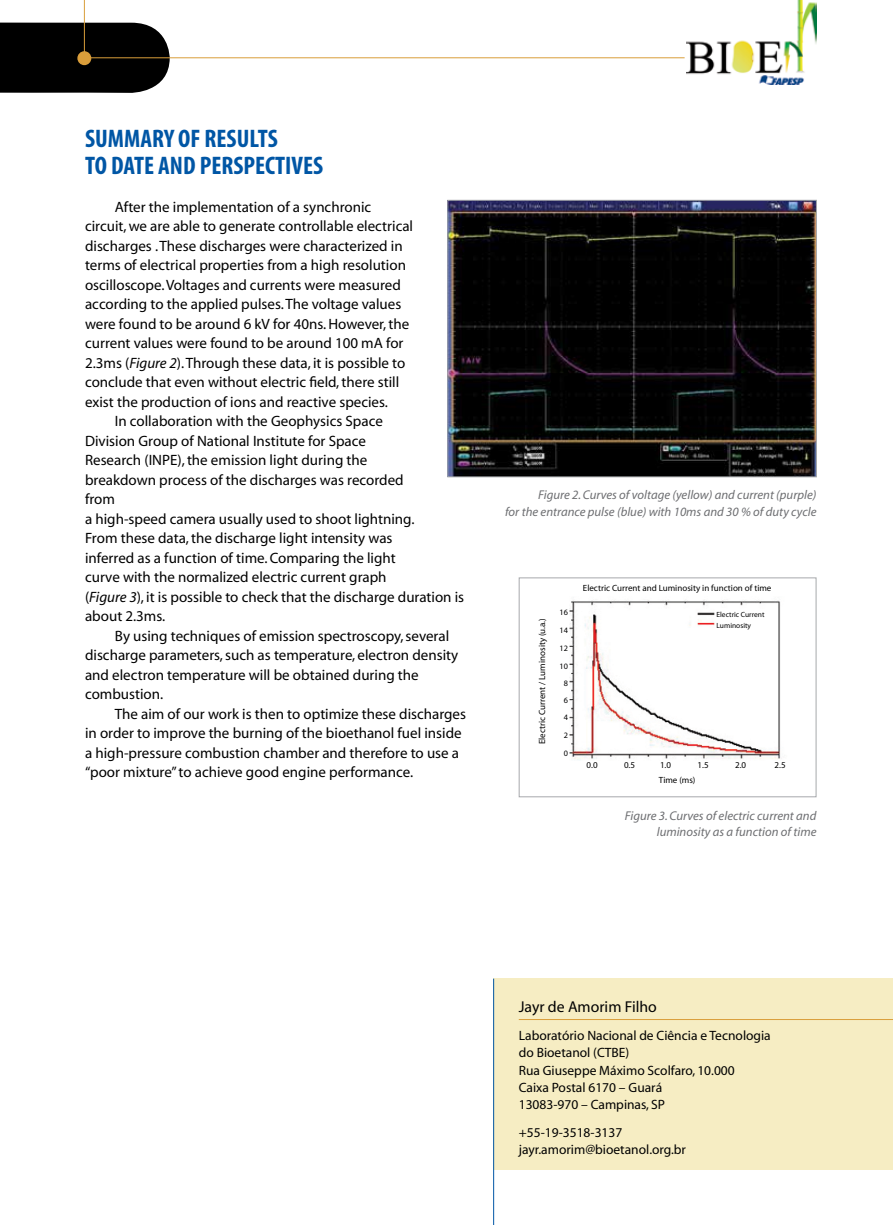
<style>
.page{position:relative;width:893px;height:1225px;background:#fff}
.page>*{position:absolute;margin:0;border:0;box-sizing:border-box;transform-origin:0 0}
.t1{font:700 condensed 25.5px/27px "Myriad";color:#0056a5}
.t2{font:15.75px "Myriad";color:#000}
.t3{font:15px "Myriad";color:#000}
.t4{font:13.5px/17.2px "Myriad";color:#000}
.t5{font:italic 12.75px/16.5px "Myriad";color:#6d6e71;text-align:right}
.t6{font:9px "Myriad";color:#000}
.t7{font:8.25px/17.5px "Myriad";color:#000;text-align:center}
.t8{font:7.5px/10.5px "Myriad";color:#000}
.s1{font-style:italic}
</style>
<div class="page">
<img style="left:686px;top:0;width:130px;height:85px">
<svg style="left:0;top:23px;width:170px;height:70px;background:#0d0d0d"></svg>
<div style="left:78px;top:52px;width:13px;height:12px;background:#da9e3b;border-radius:50%"></div>
<div style="left:77px;top:51px;width:14px;height:14px;border:2px solid #da9e3b;border-radius:50%"></div>
<hr style="left:84px;top:0;width:1px;height:59px;background:#da9e3b">
<hr style="left:85px;top:57px;width:600px;height:1px;background:#da9e3b">
<img style="left:449px;top:202px;width:366px;height:273px">
<div style="left:447px;top:200px;width:370px;height:277px;border:1px solid #a7a9ac"></div>
<div style="left:493px;top:978px;width:400px;height:192px;background:#f6edc3"></div>
<hr style="left:519px;top:1019px;width:374px;height:1px;background:#da9e3b">
<img style="left:569px;top:600px;width:212px;height:160px">
<div style="left:519px;top:577px;width:297px;height:220px;border:1px solid #a7a9ac"></div>
<hr style="left:493px;top:978px;width:1px;height:247px;background:#0056a5">
<h1 class="t1" style="left:85px;top:126px;width:240px">SUMMARY OF RESULTS<br>TO DATE AND PERSPECTIVES</h1>
<p class="t3" style="left:115px;top:199px;width:258px">After the implementation of a synchronic</p>
<p class="t3" style="left:85px;top:219px;width:330px">circuit, we are able to generate controllable electrical</p>
<p class="t3" style="left:85px;top:238px;width:319px">discharges . These discharges were characterized in</p>
<p class="t3" style="left:85px;top:258px;width:322px">terms of electrical properties from a high resolution</p>
<p class="t3" style="left:85px;top:277px;width:317px">oscilloscope. Voltages and currents were measured</p>
<p class="t3" style="left:85px;top:297px;width:318px">according to the applied pulses. The voltage values</p>
<p class="t3" style="left:85px;top:316px;width:326px">were found to be around 6 kV for 40ns. However, the</p>
<p class="t3" style="left:85px;top:336px;width:320px">current values were found to be around 100 mA for</p>
<p class="t3" style="left:85px;top:355px;width:322px">2.3ms (<span class="s1">Figure 2</span>). Through these data, it is possible to</p>
<p class="t3" style="left:85px;top:375px;width:316px">conclude that even without electric field, there still</p>
<p class="t3" style="left:85px;top:394px;width:305px">exist the production of ions and reactive species.</p>
<p class="t3" style="left:115px;top:414px;width:270px">In collaboration with the Geophysics Space</p>
<p class="t3" style="left:85px;top:433px;width:282px">Division Group of National Institute for Space</p>
<p class="t3" style="left:85px;top:453px;width:284px">Research (INPE), the emission light during the</p>
<p class="t3" style="left:85px;top:472px;width:320px">breakdown process of the discharges was recorded</p>
<p class="t3" style="left:85px;top:492px;width:31px">from</p>
<p class="t3" style="left:85px;top:511px;width:331px">a high-speed camera usually used to shoot lightning.</p>
<p class="t3" style="left:85px;top:531px;width:309px">From these data, the discharge light intensity was</p>
<p class="t3" style="left:85px;top:550px;width:312px">inferred as a function of time. Comparing the light</p>
<p class="t3" style="left:85px;top:570px;width:303px">curve with the normalized electric current graph</p>
<p class="t3" style="left:85px;top:589px;width:381px">(<span class="s1">Figure 3</span>), it is possible to check that the discharge duration is</p>
<p class="t3" style="left:85px;top:609px;width:82px">about 2.3ms.</p>
<p class="t3" style="left:115px;top:628px;width:336px">By using techniques of emission spectroscopy, several</p>
<p class="t3" style="left:85px;top:648px;width:375px">discharge parameters, such as temperature, electron density</p>
<p class="t3" style="left:85px;top:667px;width:335px">and electron temperature will be obtained during the</p>
<p class="t3" style="left:85px;top:687px;width:80px">combustion.</p>
<p class="t3" style="left:115px;top:706px;width:353px">The aim of our work is then to optimize these discharges</p>
<p class="t3" style="left:85px;top:726px;width:378px">in order to improve the burning of the bioethanol fuel inside</p>
<p class="t3" style="left:85px;top:745px;width:376px">a high-pressure combustion chamber and therefore to use a</p>
<p class="t3" style="left:85px;top:765px;width:330px">“poor mixture” to achieve good engine performance.</p>
<p class="t5" style="left:505px;top:487px;width:313px">Figure 2. Curves of voltage (yellow) and current (purple)<br>for the entrance pulse (blue) with 10ms and 30 % of duty cycle</p>
<p class="t6" style="left:538px;top:744px;width:128px;rotate:-90deg">Electric Current / Luminosity (u.a.)</p>
<p class="t7" style="left:560px;top:604px;width:10px">16<br>14<br>12<br>10<br>8<br>6<br>4<br>2<br>0</p>
<p class="t6" style="left:583px;top:583px;width:190px">Electric Current and Luminosity in function of time</p>
<p class="t8" style="left:716px;top:610px;width:49px">Electric Current<br>Luminosity</p>
<p class="t6" style="left:586px;top:761px;width:13px">0.0</p>
<p class="t6" style="left:624px;top:761px;width:13px">0.5</p>
<p class="t6" style="left:660px;top:761px;width:13px">1.0</p>
<p class="t6" style="left:697px;top:761px;width:13px">1.5</p>
<p class="t6" style="left:735px;top:761px;width:13px">2.0</p>
<p class="t6" style="left:774px;top:761px;width:13px">2.5</p>
<p class="t6" style="left:659px;top:775px;width:38px">Time (ms)</p>
<p class="t5" style="left:625px;top:807px;width:193px">Figure 3. Curves of electric current and luminosity as a function of time</p>
<p class="t2" style="left:519px;top:999px;width:140px">Jayr de Amorim Filho</p>
<p class="t4" style="left:519px;top:1027px;width:254px">Laboratório Nacional de Ciência e Tecnologia do Bioetanol (CTBE)<br>Rua Giuseppe Máximo Scolfaro, 10.000<br>Caixa Postal 6170 – Guará<br>13083-970 – Campinas, SP</p>
<p class="t4" style="left:519px;top:1124px;width:169px">+55-19-3518-3137 jayr.amorim@bioetanol.org.br</p>
</div>
